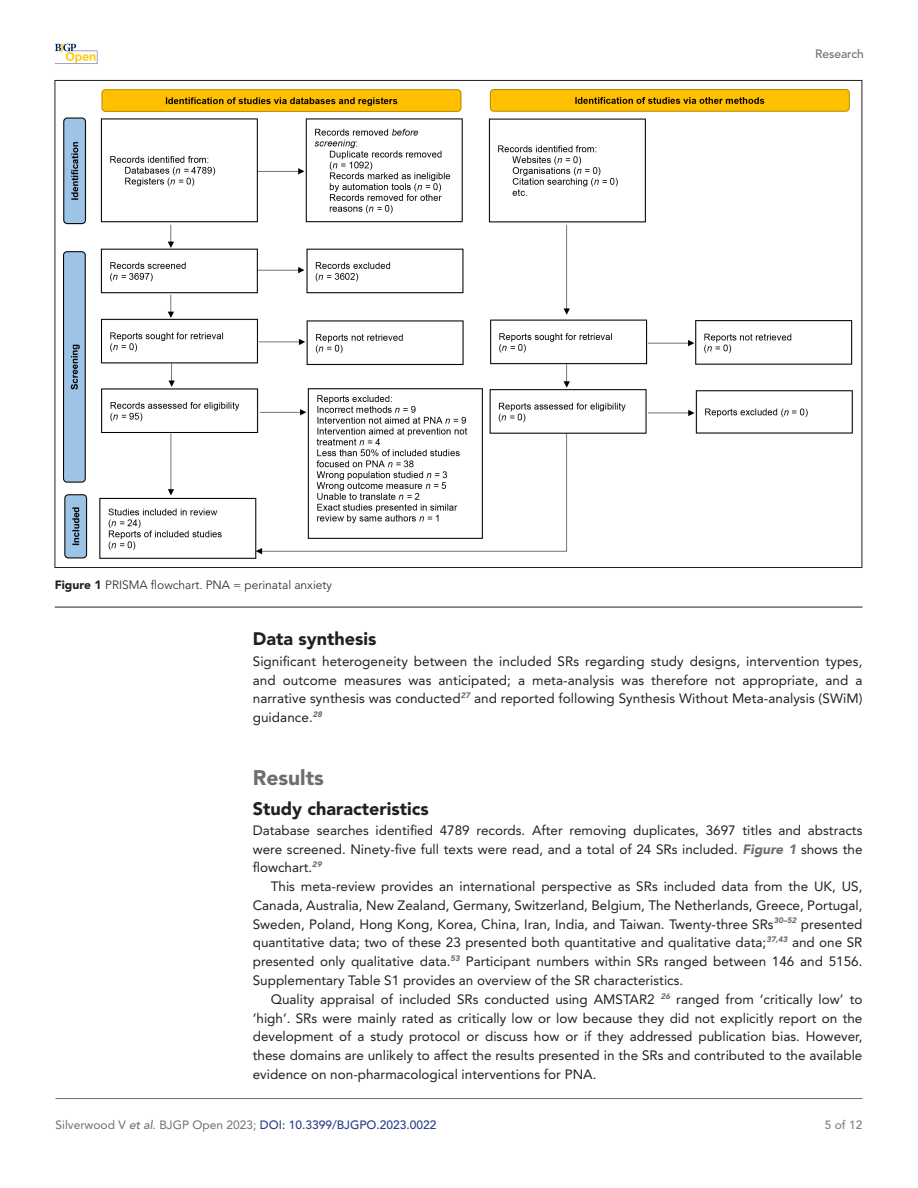
<style>
.page{position:relative;width:918px;height:1188px;background:#fff}
.page>*{position:absolute;margin:0;border:0;box-sizing:border-box;transform-origin:0 0}
.t1{font:900 21px "Avenir LT Std";color:#6e6d70}
.t2{font:900 18px "Avenir LT Std";color:#231f20}
.t3{font:13.5px/18.8px "Avenir LT Std";color:#231f20;text-align:justify}
.t4{font:500 12px "Avenir LT Std";color:#283d84}
.t5{font:300 12px "Avenir LT Std";color:#231f20}
.t6{font:500 12px "Avenir LT Std";color:#6e6d70}
.t7{font:500 12px "Avenir LT Std";color:#858281}
.s1{font-weight:900}
.s2{font-weight:900;font-style:italic;color:#6e6d70}
.s3{font-weight:400;color:#6e6e6d}
.s4{font-style:italic;color:#6e6e6d}
</style>
<div class="page">
<svg style="left:55px;top:44px;width:42px;height:20px"></svg>
<hr style="left:56px;top:1098px;width:806px;height:1px;background:#6e6e6d">
<hr style="left:55px;top:607px;width:807px;height:1px;background:#231f20">
<img style="left:64px;top:89px;width:789px;height:470px">
<p class="t5" style="left:55px;top:578px;width:279px"><span class="s1">Figure 1</span> PRISMA flowchart. PNA = perinatal anxiety</p>
<p class="t6" style="left:815px;top:47px;width:50px">Research</p>
<h2 class="t2" style="left:253px;top:628px;width:125px">Data synthesis</h2>
<p class="t3" style="left:253px;top:652px;width:611px">Significant heterogeneity between the included SRs regarding study designs, intervention types, and outcome measures was anticipated; a meta-analysis was therefore not appropriate, and a narrative synthesis was conducted<sup>27</sup> and reported following Synthesis Without Meta-analysis (SWiM) guidance.<sup>28</sup></p>
<h1 class="t1" style="left:253px;top:765px;width:73px">Results</h1>
<h2 class="t2" style="left:253px;top:797px;width:178px">Study characteristics</h2>
<p class="t3" style="left:253px;top:821px;width:611px">Database searches identified 4789 records. After removing duplicates, 3697 titles and abstracts were screened. Ninety-five full texts were read, and a total of 24 SRs included. <span class="s2">Figure 1</span> shows the flowchart.<sup>29</sup></p>
<p class="t3" style="left:253px;top:877px;width:611px;text-indent:18px">This meta-review provides an international perspective as SRs included data from the UK, US, Canada, Australia, New Zealand, Germany, Switzerland, Belgium, The Netherlands, Greece, Portugal, Sweden, Poland, Hong Kong, Korea, China, Iran, India, and Taiwan. Twenty-three SRs<sup>30–52</sup> presented quantitative data; two of these 23 presented both quantitative and qualitative data;<sup>37,43</sup> and one SR presented only qualitative data.<sup>53</sup> Participant numbers within SRs ranged between 146 and 5156.<br>Supplementary Table S1 provides an overview of the SR characteristics.</p>
<p class="t3" style="left:253px;top:990px;width:611px;text-indent:18px">Quality appraisal of included SRs conducted using AMSTAR2 <sup>26</sup> ranged from ‘critically low’ to ‘high’. SRs were mainly rated as critically low or low because they did not explicitly report on the development of a study protocol or discuss how or if they addressed publication bias. However, these domains are unlikely to affect the results presented in the SRs and contributed to the available evidence on non-pharmacological interventions for PNA.</p>
<p class="t4" style="left:56px;top:1118px;width:383px"><span class="s3">Silverwood V</span> <span class="s4">et al</span><span class="s3">. BJGP Open 2023;</span> DOI: 10.3399/BJGPO.2023.0022</p>
<p class="t7" style="left:825px;top:1118px;width:39px">5 of 12</p>
</div>
